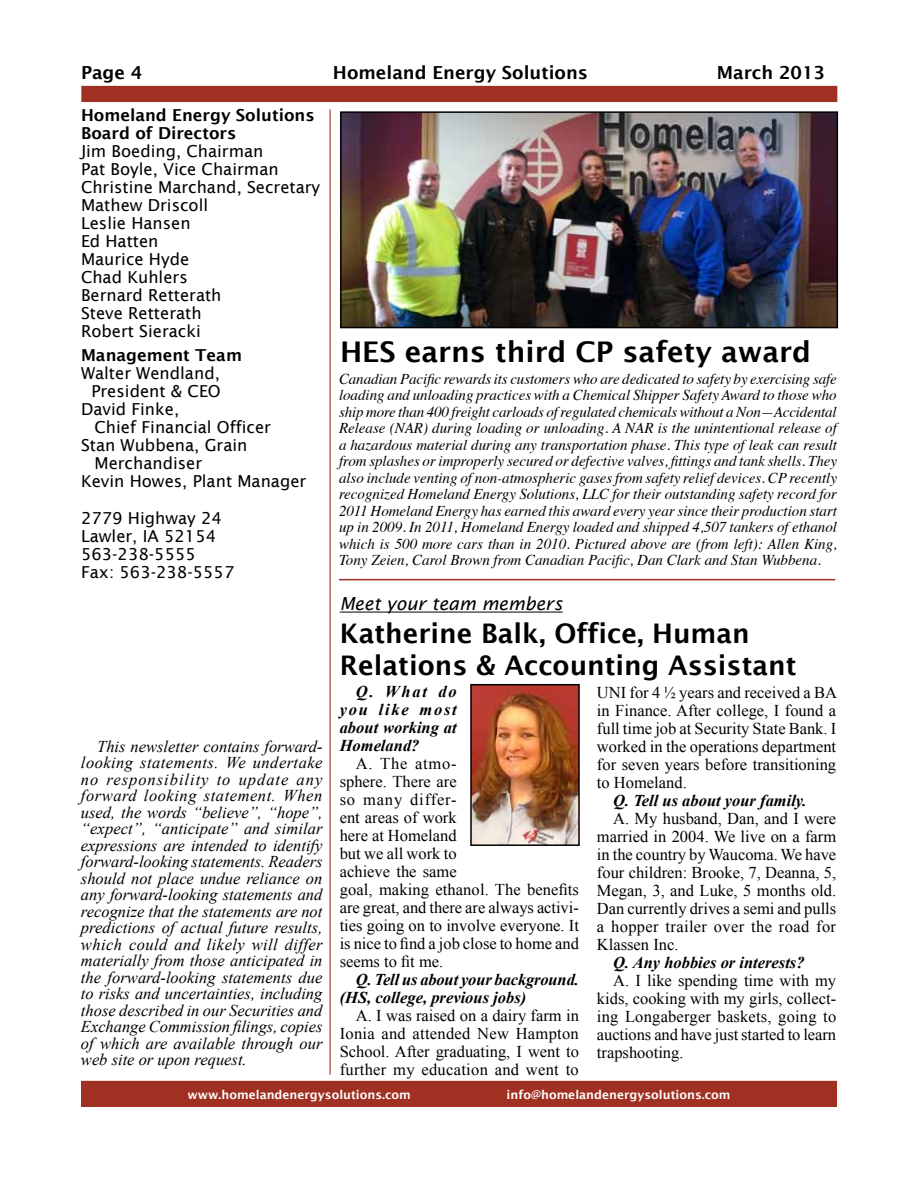
<style>
.page{position:relative;width:918px;height:1188px;background:#fff}
.page>*{position:absolute;margin:0;border:0;box-sizing:border-box;transform-origin:0 0}
.t1{font:600 28.5px "Lucida Sans";color:#000}
.t2{font:600 27px/32.4px "Lucida Sans";color:#000}
.t3{font:600 18px "Lucida Sans";color:#000}
.t4{font:italic 18px "Lucida Sans";color:#000}
.t5{font:16.5px/18px "Times New Roman";color:#000;text-align:justify}
.t6{font:italic 16.5px/16.5px "Times New Roman";color:#000;text-align:justify}
.t7{font:16.5px/18px "Lucida Sans";color:#000}
.t8{font:italic 700 16.5px/18px "Times New Roman";color:#000;text-align:justify}
.t9{font:600 16.5px/18px "Lucida Sans";color:#000}
.t10{font:italic 15px/16.5px "Times";color:#000;text-align:justify}
.t11{font:600 12px "Lucida Sans";color:#fff}
</style>
<div class="page">
<div style="left:81px;top:86px;width:756px;height:16px;background:#a03122"></div>
<div style="left:82px;top:1082px;width:754px;height:24px;background:#a03122"></div>
<div style="left:81px;top:1081px;width:756px;height:26px;border:2px solid #a03122"></div>
<hr style="left:329px;top:109px;width:2px;height:966px;background:#b86559">
<hr style="left:340px;top:612px;width:223px;height:1px;background:#000">
<hr style="left:339px;top:579px;width:496px;height:1px;background:#a03122">
<img style="left:473px;top:687px;width:104px;height:156px">
<div style="left:470px;top:684px;width:110px;height:162px;border:2px solid #000"></div>
<img style="left:343px;top:114px;width:492px;height:211px">
<div style="left:340px;top:111px;width:498px;height:217px;border:2px solid #000"></div>
<p class="t3" style="left:81px;top:62px;width:63px">Page 4</p>
<p class="t3" style="left:333px;top:62px;width:257px">Homeland Energy Solutions</p>
<p class="t3" style="left:717px;top:62px;width:110px">March 2013</p>
<p class="t9" style="left:81px;top:106px;width:235px">Homeland Energy Solutions<br>Board of Directors</p>
<p class="t7" style="left:81px;top:142px;width:241px">Jim Boeding, Chairman<br>Pat Boyle, Vice Chairman<br>Christine Marchand, Secretary<br>Mathew Driscoll<br>Leslie Hansen<br>Ed Hatten<br>Maurice Hyde<br>Chad Kuhlers<br>Bernard Retterath<br>Steve Retterath<br>Robert Sieracki</p>
<p class="t9" style="left:81px;top:347px;width:163px">Management Team</p>
<p class="t7" style="left:81px;top:365px;width:140px">Walter Wendland,</p>
<p class="t7" style="left:91px;top:383px;width:131px">President &amp; CEO</p>
<p class="t7" style="left:81px;top:401px;width:100px">David Finke,</p>
<p class="t7" style="left:94px;top:419px;width:178px">Chief Financial Officer</p>
<p class="t7" style="left:81px;top:437px;width:168px">Stan Wubbena, Grain</p>
<p class="t7" style="left:94px;top:455px;width:109px">Merchandiser</p>
<p class="t7" style="left:81px;top:473px;width:227px">Kevin Howes, Plant Manager</p>
<p class="t7" style="left:81px;top:509px;width:155px">2779 Highway 24<br>Lawler, IA 52154<br>563-238-5555<br>Fax: 563-238-5557</p>
<p class="t6" style="left:81px;top:737px;width:243px;text-indent:16px">This newsletter contains forward&shy;looking statements. We undertake no responsibility to update any forward looking statement. When used, the words “believe”, “hope”, “expect”, “anticipate” and similar expressions are intended to identify forward-looking statements. Readers should not place undue reliance on any forward-looking statements and recognize that the statements are not predictions of actual future results, which could and likely will differ materially from those anticipated in the forward-looking statements due to risks and uncertainties, including those described in our Securities and Exchange Commission filings, copies of which are available through our web site or upon request.</p>
<h1 class="t1" style="left:340px;top:336px;width:473px">HES earns third CP safety award</h1>
<p class="t10" style="left:339px;top:369px;width:500px">Canadian Pacific rewards its customers who are dedicated to safety by exercising safe loading and unloading practices with a Chemical Shipper Safety Award to those who ship more than 400 freight carloads of regulated chemicals without a Non—Accidental Release (NAR) during loading or unloading. A NAR is the unintentional release of a hazardous material during any transportation phase. This type of leak can result from splashes or improperly secured or defective valves, fittings and tank shells. They also include venting of non-atmospheric gases from safety relief devices. CP recently recognized Homeland Energy Solutions, LLC for their outstanding safety record for 2011 Homeland Energy has earned this award every year since their production start up in 2009. In 2011, Homeland Energy loaded and shipped 4,507 tankers of ethanol which is 500 more cars than in 2010. Pictured above are (from left): Allen King, Tony Zeien, Carol Brown from Canadian Pacific, Dan Clark and Stan Wubbena.</p>
<p class="t4" style="left:340px;top:594px;width:224px">Meet your team members</p>
<h2 class="t2" style="left:340px;top:617px;width:458px">Katherine Balk, Office, Human<br>Relations &amp; Accounting Assistant</h2>
<p class="t8" style="left:340px;top:682px;width:119px;text-indent:16px">Q. What do you like most about working at Homeland?</p>
<p class="t5" style="left:340px;top:755px;width:241px;text-align:left;text-indent:16px">A. The atmo-<br>sphere. There are<br>so many differ-<br>ent areas of work<br>here at Homeland<br>but we all work to<br>achieve the same<br>goal, making ethanol. The benefits are great, and there are always activi&shy;ties going on to involve everyone. It is nice to find a job close to home and seems to fit me.</p>
<p class="t8" style="left:340px;top:970px;width:241px;text-indent:16px">Q. Tell us about your background. (HS, college, previous jobs)</p>
<p class="t5" style="left:340px;top:1007px;width:241px;text-indent:16px">A. I was raised on a dairy farm in Ionia and attended New Hampton School. After graduating, I went to further my education and went to</p>
<p class="t5" style="left:597px;top:683px;width:242px">UNI for 4 ½ years and received a BA in Finance. After college, I found a full time job at Security State Bank. I worked in the operations department for seven years before transitioning to Homeland.</p>
<p class="t8" style="left:613px;top:791px;width:195px">Q. Tell us about your family.</p>
<p class="t5" style="left:597px;top:809px;width:241px;text-indent:16px">A. My husband, Dan, and I were married in 2004. We live on a farm in the country by Waucoma. We have four children: Brooke, 7, Deanna, 5, Megan, 3, and Luke, 5 months old.<br>Dan currently drives a semi and pulls a hopper trailer over the road for Klassen Inc.</p>
<p class="t8" style="left:613px;top:953px;width:193px">Q. Any hobbies or interests?</p>
<p class="t5" style="left:597px;top:971px;width:241px;text-indent:16px">A. I like spending time with my kids, cooking with my girls, collect&shy;ing Longaberger baskets, going to auctions and have just started to learn trapshooting.</p>
<p class="t11" style="left:188px;top:1087px;width:225px">www.homelandenergysolutions.com</p>
<p class="t11" style="left:507px;top:1087px;width:225px">info@homelandenergysolutions.com</p>
</div>
